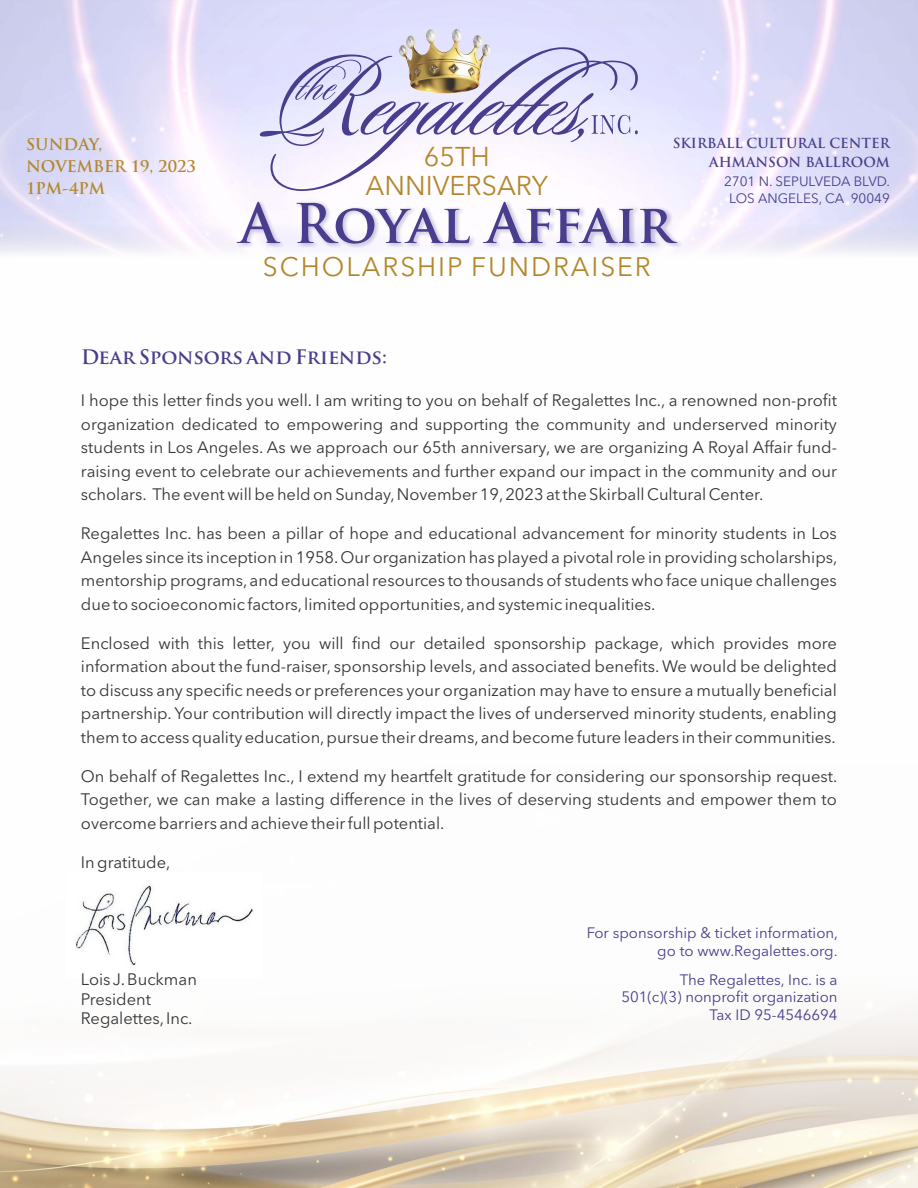
<style>
.page{position:relative;width:918px;height:1188px;background:#fff}
.page>*{position:absolute;margin:0;border:0;box-sizing:border-box;transform-origin:0 0}
.t1{font:700 53.25px "Trajan Pro";color:#493e8d}
.t2{font:27px/29.7px "Avenir Next LT Pro";color:#b3872c;text-align:center}
.t3{font:26.55px "Avenir Next LT Pro";letter-spacing:.07em;color:#b3872c}
.t4{font:700 19.5px "Trajan Pro";color:#493e8d}
.t5{font:16.5px/23.4px "Avenir Next LT Pro";color:#373435;text-align:justify}
.t6{font:700 15.75px/22px "Trajan Pro";color:#b3872c}
.t7{font:15px/17.9px "Avenir Next LT Pro";color:#493e8d;text-align:right}
.t8{font:700 13.5px/18.9px "Trajan Pro";color:#493e8d;text-align:right}
.t9{font:13.5px/17.5px "Avenir Next LT Pro";color:#493e8d;text-align:center}
</style>
<div class="page">
<svg style="left:0;top:991px;width:918px;height:197px"></svg>
<svg style="left:0;top:0;width:918px;height:254px"></svg>
<img style="left:76px;top:885px;width:177px;height:80px">
<div style="left:232px;top:197px;width:454px;height:55px;background:#493e8d;opacity:.29"></div>
<svg style="left:260px;top:47px;width:378px;height:144px"></svg>
<img style="left:399px;top:29px;width:55px;height:31px">
<p class="t6" style="left:26px;top:135px;width:171px">SUNDAY,<br>NOVEMBER 19, 2023<br>1PM-4PM</p>
<p class="t8" style="left:673px;top:136px;width:219px">SKIRBALL CULTURAL CENTER<br>AHMANSON BALLROOM</p>
<p class="t9" style="left:724px;top:173px;width:167px">2701 N. SEPULVEDA BLVD.<br>LOS ANGELES, CA 90049</p>
<h2 class="t2" style="left:366px;top:144px;width:184px">65TH<br>ANNIVERSARY</h2>
<h1 class="t1" style="left:240px;top:203px;width:435px">A Royal Affair</h1>
<h3 class="t3" style="left:263px;top:256px;width:389px">SCHOLARSHIP FUNDRAISER</h3>
<p class="t4" style="left:81px;top:350px;width:307px">Dear Sponsors and Friends:</p>
<p class="t5" style="left:81px;top:391px;width:758px">I hope this letter finds you well. I am writing to you on behalf of Regalettes Inc., a renowned non-profit organization dedicated to empowering and supporting the community and underserved minority students in Los Angeles. As we approach our 65th anniversary, we are organizing A Royal Affair fund&shy;raising event to celebrate our achievements and further expand our impact in the community and our scholars. The event will be held on Sunday,November 19,2023 at the Skirball Cultural Center.</p>
<p class="t5" style="left:81px;top:523px;width:758px">Regalettes Inc. has been a pillar of hope and educational advancement for minority students in Los Angeles since its inception in 1958.Our organization has played a pivotal role in providing scholarships, mentorship programs,and educational resources to thousands of students who face unique challenges due to socioeconomic factors,limited opportunities,and systemic inequalities.</p>
<p class="t5" style="left:81px;top:633px;width:758px">Enclosed with this letter, you will find our detailed sponsorship package, which provides more information about the fund-raiser, sponsorship levels, and associated benefits. We would be delighted to discuss any specific needs or preferences your organization may have to ensure a mutually beneficial partnership. Your contribution will directly impact the lives of underserved minority students, enabling them to access quality education,pursue their dreams,and become future leaders in their communities.</p>
<p class="t5" style="left:81px;top:766px;width:758px">On behalf of Regalettes Inc., I extend my heartfelt gratitude for considering our sponsorship request.<br>Together, we can make a lasting difference in the lives of deserving students and empower them to overcome barriers and achieve their full potential.</p>
<p class="t5" style="left:81px;top:852px;width:91px">In gratitude,</p>
<p class="t5" style="left:81px;top:969px;width:118px">Lois J.Buckman</p>
<p class="t5" style="left:81px;top:991px;width:113px;line-height:19.5px">President<br>Regalettes,Inc.</p>
<p class="t7" style="left:587px;top:926px;width:253px">For sponsorship &amp; ticket information, go to www.Regalettes.org.</p>
<p class="t7" style="left:621px;top:972px;width:218px">The Regalettes, Inc. is a<br>501(c)(3) nonprofit organization<br>Tax ID 95-4546694</p>
</div>
